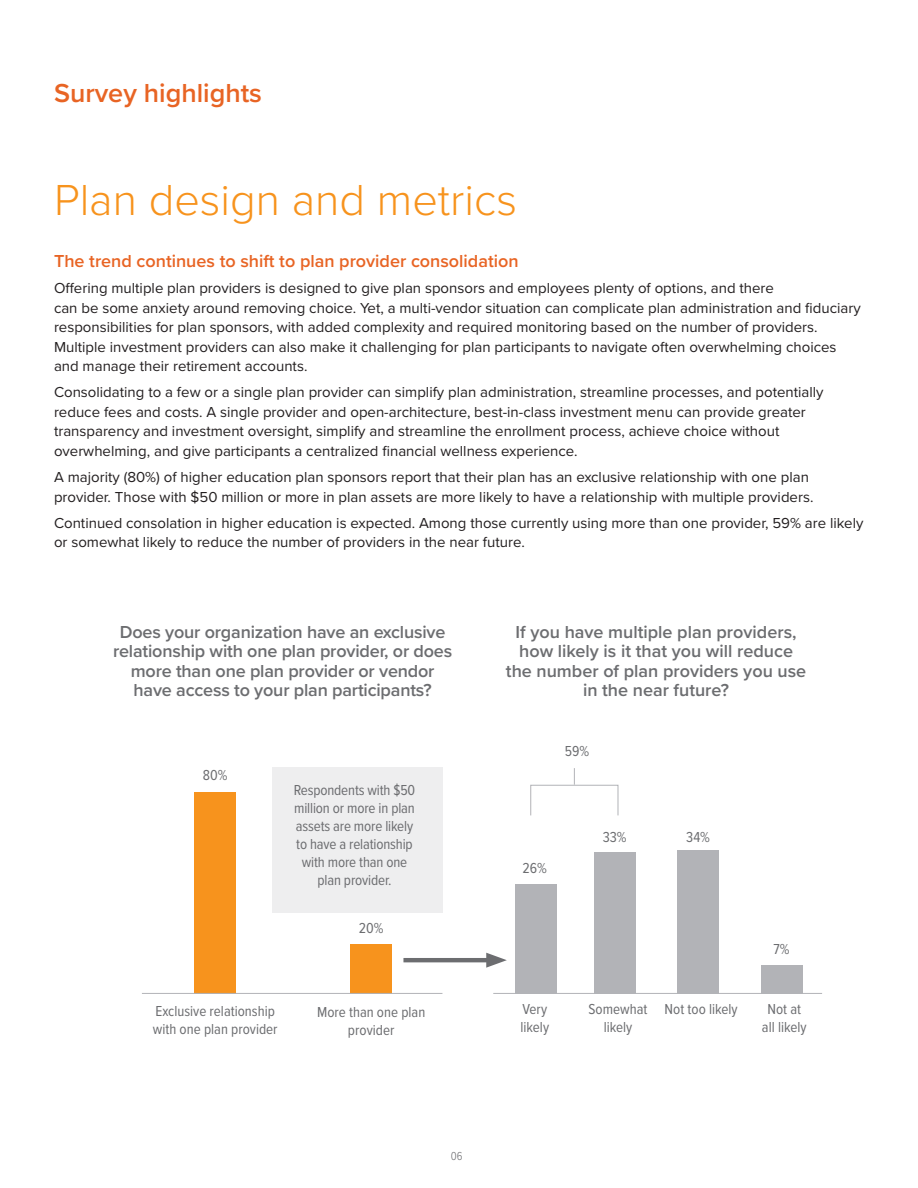
<style>
.page{position:relative;width:918px;height:1188px;background:#fff}
.page>*{position:absolute;margin:0;border:0;box-sizing:border-box;transform-origin:0 0}
.HEADLINE{font:300 45px "Proxima Nova";color:#f7931d}
.HEADLINE-2{font:600 27px "Proxima Nova";color:#e86424}
.BASIC_COPY{font:600 18px/19.5px "Proxima Nova";letter-spacing:-.01em;color:#6c6d70;text-align:center}
.BASIC_COPY-2{font:600 18px "Proxima Nova";color:#e86424}
.BASIC_COPY-3{font:15px/19.5px "Proxima Nova";color:#231f20}
.BASIC_COPY-4{font:15px/18px "Proxima Nova Cond";color:#6c6d70;text-align:center}
.V-Left_Page_Number{font:300 12px "Proxima Nova Cond";color:#6c6d70}
</style>
<div class="page">
<div style="left:195px;top:792px;width:41px;height:201px;background:#f7931d"></div>
<div style="left:351px;top:944px;width:41px;height:49px;background:#f7931d"></div>
<div style="left:515px;top:884px;width:41px;height:109px;background:#b2b3b7"></div>
<div style="left:594px;top:852px;width:41px;height:141px;background:#b2b3b7"></div>
<div style="left:677px;top:850px;width:42px;height:143px;background:#b2b3b7"></div>
<div style="left:761px;top:965px;width:41px;height:28px;background:#b2b3b7"></div>
<div style="left:272px;top:767px;width:170px;height:145px;background:#eeeeef"></div>
<hr style="left:142px;top:993px;width:300px;height:1px;background:#b2b3b7">
<hr style="left:493px;top:993px;width:329px;height:1px;background:#b2b3b7">
<div style="left:530px;top:785px;width:88px;height:31px;border:1px solid #b2b3b7"></div>
<svg style="left:574px;top:768px;width:1px;height:17px"></svg>
<hr style="left:403px;top:958px;width:91px;height:4px;background:#6c6d70">
<svg style="left:486px;top:953px;width:21px;height:15px"></svg>
<p class="HEADLINE-2" style="left:54px;top:73px;width:210px">Survey highlights</p>
<p class="HEADLINE" style="left:54px;top:166px;width:465px">Plan design and metrics</p>
<p class="BASIC_COPY-2" style="left:54px;top:247px;width:466px">The trend continues to shift to plan provider consolidation</p>
<p class="BASIC_COPY-3" style="left:54px;top:278px;width:808px">Offering multiple plan providers is designed to give plan sponsors and employees plenty of options, and there<br>can be some anxiety around removing choice. Yet, a multi-vendor situation can complicate plan administration and fiduciary responsibilities for plan sponsors, with added complexity and required monitoring based on the number of providers.<br>Multiple investment providers can also make it challenging for plan participants to navigate often overwhelming choices and manage their retirement accounts.</p>
<p class="BASIC_COPY-3" style="left:54px;top:382px;width:771px">Consolidating to a few or a single plan provider can simplify plan administration, streamline processes, and potentially reduce fees and costs. A single provider and open-architecture, best-in-class investment menu can provide greater transparency and investment oversight, simplify and streamline the enrollment process, achieve choice without overwhelming, and give participants a centralized financial wellness experience.</p>
<p class="BASIC_COPY-3" style="left:54px;top:467px;width:761px">A majority (80%) of higher education plan sponsors report that their plan has an exclusive relationship with one plan provider. Those with $50 million or more in plan assets are more likely to have a relationship with multiple providers.</p>
<p class="BASIC_COPY-3" style="left:54px;top:512px;width:811px">Continued consolation in higher education is expected. Among those currently using more than one provider, 59% are likely or somewhat likely to reduce the number of providers in the near future.</p>
<p class="BASIC_COPY" style="left:113px;top:622px;width:341px">Does your organization have an exclusive relationship with one plan provider, or does more than one plan provider or vendor have access to your plan participants?</p>
<p class="BASIC_COPY" style="left:506px;top:622px;width:302px">If you have multiple plan providers, how likely is it that you will reduce the number of plan providers you use in the near future?</p>
<p class="BASIC_COPY-4" style="left:203px;top:765px;width:26px">80%</p>
<p class="BASIC_COPY-4" style="left:294px;top:781px;width:123px">Respondents with $50 million or more in plan assets are more likely to have a relationship with more than one plan provider.</p>
<p class="BASIC_COPY-4" style="left:359px;top:918px;width:26px">20%</p>
<p class="BASIC_COPY-4" style="left:565px;top:742px;width:26px">59%</p>
<p class="BASIC_COPY-4" style="left:523px;top:859px;width:26px">26%</p>
<p class="BASIC_COPY-4" style="left:603px;top:827px;width:25px">33%</p>
<p class="BASIC_COPY-4" style="left:686px;top:827px;width:25px">34%</p>
<p class="BASIC_COPY-4" style="left:774px;top:940px;width:18px">7%</p>
<p class="BASIC_COPY-4" style="left:153px;top:1002px;width:126px;text-align:left">Exclusive relationship with one plan provider</p>
<p class="BASIC_COPY-4" style="left:317px;top:1002px;width:110px">More than one plan provider</p>
<p class="BASIC_COPY-4" style="left:521px;top:1000px;width:30px;text-align:left">Very likely</p>
<p class="BASIC_COPY-4" style="left:589px;top:1000px;width:60px">Somewhat likely</p>
<p class="BASIC_COPY-4" style="left:665px;top:1000px;width:74px">Not too likely</p>
<p class="BASIC_COPY-4" style="left:762px;top:1000px;width:46px">Not at all likely</p>
<p class="V-Left_Page_Number" style="left:451px;top:1147px;width:13px">06</p>
</div>
